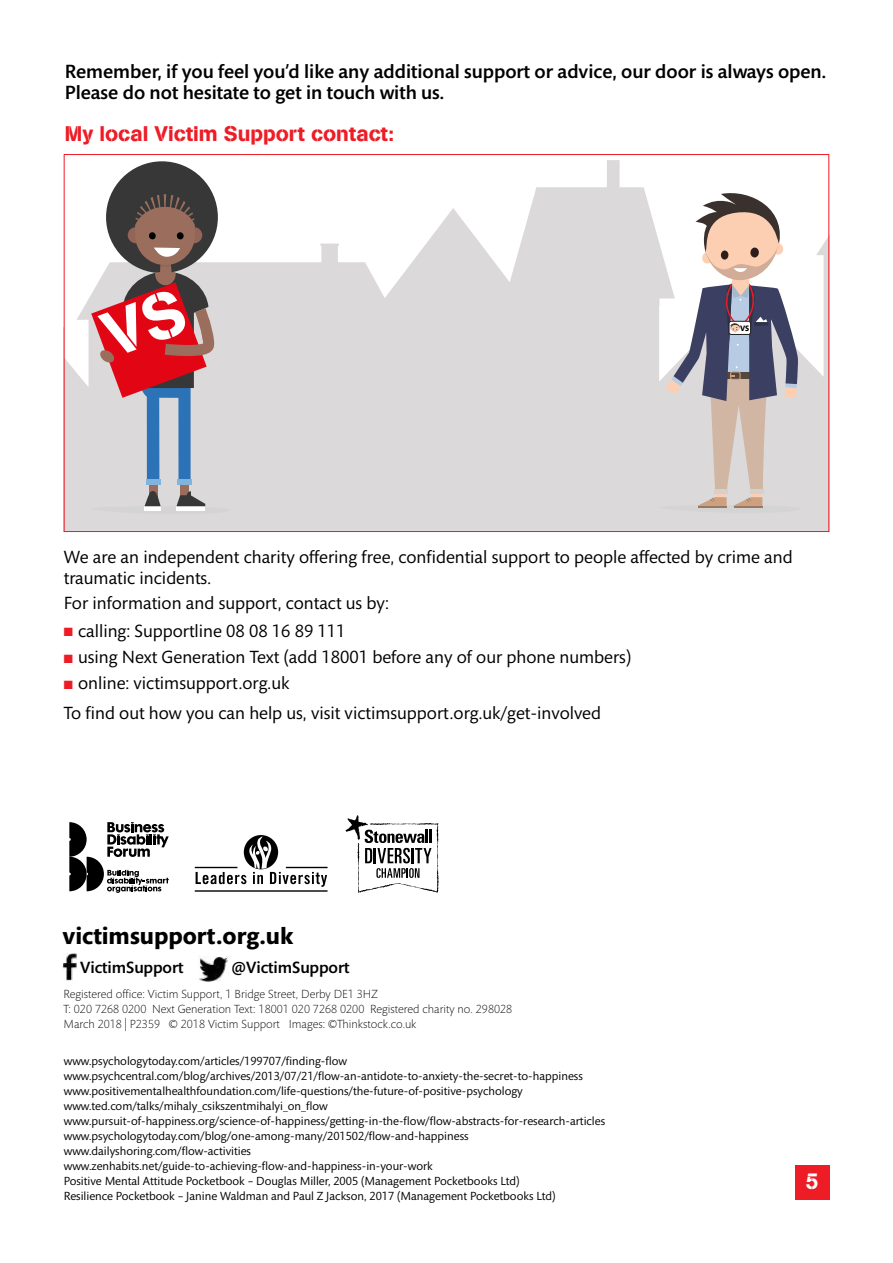
<style>
.page{position:relative;width:893px;height:1263px;background:#fff}
.page>*{position:absolute;margin:0;border:0;box-sizing:border-box;transform-origin:0 0}
.t1{font:700 24px "Mundo Sans";color:#000}
.t2{font:22.5px "AG Book Pro Stencil";color:#fff}
.t3{font:21px "AG Book Pro Stencil";color:#ed1c25}
.t4{font:500 19.5px/21px "Mundo Sans Std";color:#000}
.t5{font:18px/21px "Mundo Sans";color:#000}
.t6{font:500 16.65px "Mundo Sans Std";letter-spacing:-.005em;color:#000}
.t7{font:12px/15px "Mundo Sans";color:#000}
.t8{font:300 12px/15px "Mundo Sans";color:#000}
.t9{font:700 7.95px "Mundo Sans";color:#000}
.s1{color:#ed1c25}
</style>
<div class="page">
<svg style="left:66px;top:160px;width:761px;height:370px;fill:#dbd9d9"></svg>
<img style="left:63px;top:954px;width:15px;height:26px">
<img style="left:198px;top:956px;width:31px;height:26px">
<div style="left:716px;top:490px;width:10px;height:7px;background:#fccfb2"></div>
<div style="left:752px;top:490px;width:9px;height:7px;background:#fccfb2"></div>
<hr style="left:714px;top:490px;width:14px;height:4px;background:#d6cfcc">
<div style="left:750px;top:489px;width:13px;height:5px;background:#d6cfcc"></div>
<svg style="left:659px;top:497px;width:141px;height:16px;background:#d3c9c2"></svg>
<svg style="left:666px;top:188px;width:132px;height:303px"></svg>
<div style="left:180px;top:485px;width:9px;height:11px;background:#9b6d5c"></div>
<div style="left:149px;top:485px;width:9px;height:11px;background:#9b6d5c"></div>
<svg style="left:91px;top:491px;width:139px;height:23px;background:#c6c4c3"></svg>
<div style="left:106px;top:161px;width:112px;height:112px;background:#373737;border-radius:50%"></div>
<svg style="left:91px;top:193px;width:124px;height:292px"></svg>
<svg style="left:196px;top:836px;width:131px;height:51px"></svg>
<hr style="left:195px;top:867px;width:42px;height:1px;background:#000">
<hr style="left:286px;top:867px;width:42px;height:1px;background:#000">
<hr style="left:195px;top:890px;width:133px;height:2px;background:#000">
<svg style="left:69px;top:822px;width:100px;height:71px"></svg>
<svg style="left:345px;top:815px;width:94px;height:78px"></svg>
<div style="left:795px;top:1165px;width:34px;height:34px;background:#ed1c25"></div>
<h3 class="t4" style="left:65px;top:61px;width:763px">Remember, if you feel you’d like any additional support or advice, our door is always open.<br>Please do not hesitate to get in touch with us.</h3>
<h3 class="t3" style="left:65px;top:120px;width:331px">My local Victim Support contact:</h3>
<p class="t9" style="left:740px;top:324px;width:11px">VS</p>
<h3 class="t5" style="left:64px;top:547px;width:730px">We are an independent charity offering free, confidential support to people affected by crime and traumatic incidents.</h3>
<h3 class="t5" style="left:64px;top:593px;width:327px">For information and support, contact us by:</h3>
<h3 class="t5" style="left:64px;top:621px;width:283px"><span class="s1">■</span> calling: Supportline 08 08 16 89 111</h3>
<h3 class="t5" style="left:64px;top:647px;width:569px"><span class="s1">■</span> using Next Generation Text (add 18001 before any of our phone numbers)</h3>
<h3 class="t5" style="left:64px;top:669px;width:539px;line-height:29.5px"><span class="s1">■</span> online: victimsupport.org.uk<br>To find out how you can help us, visit victimsupport.org.uk/get-involved</h3>
<h1 class="t1" style="left:63px;top:923px;width:232px">victimsupport.org.uk</h1>
<h3 class="t6" style="left:80px;top:958px;width:105px">VictimSupport</h3>
<h3 class="t6" style="left:232px;top:958px;width:120px">@VictimSupport</h3>
<p class="t8" style="left:64px;top:986px;width:450px">Registered office: Victim Support, 1 Bridge Street, Derby DE1 3HZ<br>T: 020 7268 0200 Next Generation Text: 18001 020 7268 0200 Registered charity no. 298028<br>March 2018 | P2359 © 2018 Victim Support Images: ©Thinkstock.co.uk</p>
<p class="t7" style="left:64px;top:1053px;width:543px">www.psychologytoday.com/articles/199707/finding-flow www.psychcentral.com/blog/archives/2013/07/21/flow-an-antidote-to-anxiety-the-secret-to-happiness www.positivementalhealthfoundation.com/life-questions/the-future-of-positive-psychology www.ted.com/talks/mihaly_csikszentmihalyi_on_flow www.pursuit-of-happiness.org/science-of-happiness/getting-in-the-flow/flow-abstracts-for-research-articles www.psychologytoday.com/blog/one-among-many/201502/flow-and-happiness www.dailyshoring.com/flow-activities www.zenhabits.net/guide-to-achieving-flow-and-happiness-in-your-work<br>Positive Mental Attitude Pocketbook – Douglas Miller, 2005 (Management Pocketbooks Ltd)<br>Resilience Pocketbook – Janine Waldman and Paul Z Jackson, 2017 (Management Pocketbooks Ltd)</p>
<h2 class="t2" style="left:806px;top:1167px;width:14px">5</h2>
</div>
